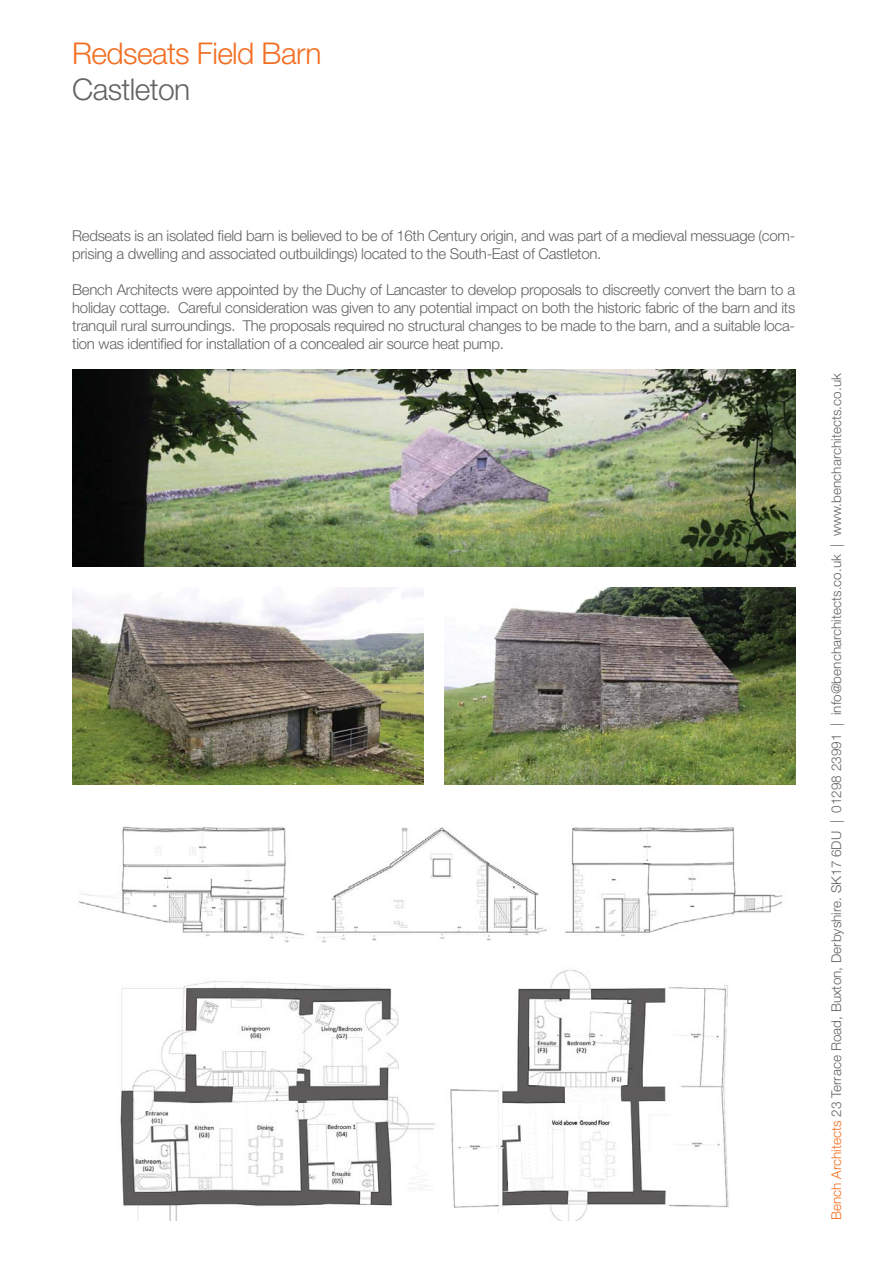
<style>
.page{position:relative;width:893px;height:1263px;background:#fff}
.page>*{position:absolute;margin:0;border:0;box-sizing:border-box;transform-origin:0 0}
.t1{font:300 30px "Helvetica Neue LT Std";letter-spacing:-.02em;color:#f36e21}
.t2{font:300 30px "Helvetica Neue LT Std";letter-spacing:-.02em;color:#636466}
.t3{font:300 15px/18px "Helvetica Neue LT Std";letter-spacing:-.02em;color:#636466}
.t4{font:300 13.5px "Helvetica Neue LT Std";letter-spacing:.005em;color:#636466}
.s1{color:#f36e21}
</style>
<div class="page">
<img style="left:78px;top:783px;width:705px;height:160px">
<img style="left:72px;top:588px;width:351px;height:197px">
<img style="left:72px;top:370px;width:723px;height:197px">
<img style="left:120px;top:970px;width:609px;height:250px">
<img style="left:444px;top:588px;width:351px;height:197px">
<h1 class="t1" style="left:72px;top:43px;width:251px">Redseats Field Barn</h1>
<h1 class="t2" style="left:72px;top:79px;width:119px">Castleton</h1>
<p class="t3" style="left:72px;top:228px;width:724px">Redseats is an isolated field barn is believed to be of 16th Century origin, and was part of a medieval messuage (com&shy;prising a dwelling and associated outbuildings) located to the South-East of Castleton.</p>
<p class="t3" style="left:72px;top:282px;width:724px;text-align:justify">Bench Architects were appointed by the Duchy of Lancaster to develop proposals to discreetly convert the barn to a holiday cottage. Careful consideration was given to any potential impact on both the historic fabric of the barn and its tranquil rural surroundings. The proposals required no structural changes to be made to the barn, and a suitable loca&shy;tion was identified for installation of a concealed air source heat pump.</p>
<p class="t4" style="left:831px;top:1220px;width:849px;rotate:-90deg"><span class="s1">Bench Architects</span> 23 Terrace Road, Buxton, Derbyshire. SK17 6DU | 01298 23991 | info@bencharchitects.co.uk | www.bencharchitects.co.uk</p>
</div>
